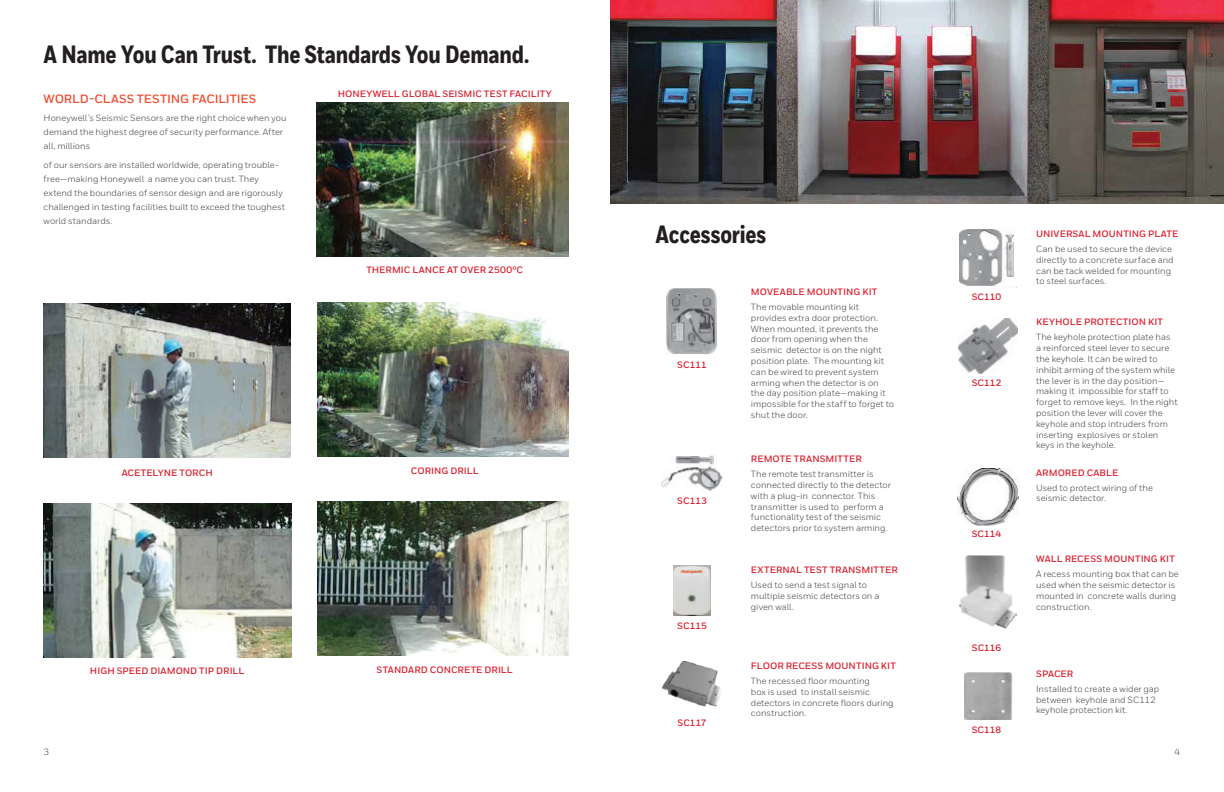
<style>
.page{position:relative;width:1224px;height:792px;background:#fff}
.page>*{position:absolute;margin:0;border:0;box-sizing:border-box;transform-origin:0 0}
.t1{font:800 25px "Honeywell Cond";letter-spacing:-.01em;color:#231f20}
.t2{font:700 12px "Honeywell Sans";letter-spacing:-.005em;color:#ef4c2f}
.t3{font:700 9.3px "Honeywell Sans";letter-spacing:.005em;color:#dc1f2e}
.t4{font:9px/10.8px "Honeywell Sans";color:#3e3e3f}
</style>
<div class="page">
<img style="left:44px;top:304px;width:247px;height:154px">
<img style="left:44px;top:503px;width:248px;height:154px">
<img style="left:317px;top:502px;width:251px;height:154px">
<img style="left:317px;top:302px;width:251px;height:154px">
<img style="left:316px;top:103px;width:252px;height:154px">
<img style="left:610px;top:0;width:614px;height:204px">
<img style="left:960px;top:555px;width:57px;height:73px">
<img style="left:666px;top:288px;width:51px;height:66px">
<img style="left:960px;top:230px;width:57px;height:58px">
<img style="left:959px;top:318px;width:59px;height:55px">
<img style="left:958px;top:468px;width:61px;height:57px">
<img style="left:964px;top:672px;width:48px;height:48px">
<img style="left:661px;top:455px;width:61px;height:35px">
<img style="left:673px;top:566px;width:37px;height:50px">
<img style="left:662px;top:662px;width:59px;height:45px">
<h1 class="t1" style="left:44px;top:39px;width:487px">A Name You Can Trust. The Standards You Demand.</h1>
<h2 class="t2" style="left:44px;top:91px;width:214px">WORLD-CLASS TESTING FACILITIES</h2>
<p class="t4" style="left:44px;top:111px;width:244px;line-height:14px">Honeywell’s Seismic Sensors are the right choice when you demand the highest degree of security performance. After all, millions</p>
<p class="t4" style="left:44px;top:158px;width:243px;line-height:14px">of our sensors are installed worldwide, operating trouble&shy;free—making Honeywell a name you can trust. They extend the boundaries of sensor design and are rigorously challenged in testing facilities built to exceed the toughest world standards.</p>
<p class="t3" style="left:338px;top:88px;width:216px">HONEYWELL GLOBAL SEISMIC TEST FACILITY</p>
<p class="t3" style="left:366px;top:264px;width:158px">THERMIC LANCE AT OVER 2500ºC</p>
<p class="t3" style="left:122px;top:467px;width:93px">ACETELYNE TORCH</p>
<p class="t3" style="left:411px;top:466px;width:69px">CORING DRILL</p>
<p class="t3" style="left:90px;top:665px;width:156px">HIGH SPEED DIAMOND TIP DRILL</p>
<p class="t3" style="left:377px;top:664px;width:138px">STANDARD CONCRETE DRILL</p>
<h1 class="t1" style="left:656px;top:220px;width:112px">Accessories</h1>
<p class="t3" style="left:677px;top:359px;width:31px">SC111</p>
<p class="t3" style="left:677px;top:495px;width:31px">SC113</p>
<p class="t3" style="left:677px;top:620px;width:31px">SC115</p>
<p class="t3" style="left:678px;top:718px;width:31px">SC117</p>
<p class="t3" style="left:751px;top:286px;width:128px">MOVEABLE MOUNTING KIT</p>
<p class="t4" style="left:751px;top:302px;width:145px">The movable mounting kit provides extra door protection.<br>When mounted, it prevents the door from opening when the seismic detector is on the night position plate. The mounting kit can be wired to prevent system arming when the detector is on the day position plate—making it impossible for the staff to forget to shut the door.</p>
<p class="t3" style="left:751px;top:453px;width:112px">REMOTE TRANSMITTER</p>
<p class="t4" style="left:751px;top:469px;width:142px">The remote test transmitter is connected directly to the detector with a plug-in connector. This transmitter is used to perform a functionality test of the seismic detectors prior to system arming.</p>
<p class="t3" style="left:751px;top:564px;width:148px">EXTERNAL TEST TRANSMITTER</p>
<p class="t4" style="left:751px;top:579px;width:130px">Used to send a test signal to multiple seismic detectors on a given wall.</p>
<p class="t3" style="left:751px;top:660px;width:146px">FLOOR RECESS MOUNTING KIT</p>
<p class="t4" style="left:751px;top:676px;width:144px">The recessed floor mounting<br>box is used to install seismic detectors in concrete floors during construction.</p>
<p class="t3" style="left:972px;top:291px;width:31px">SC110</p>
<p class="t3" style="left:972px;top:377px;width:31px">SC112</p>
<p class="t3" style="left:972px;top:528px;width:31px">SC114</p>
<p class="t3" style="left:972px;top:642px;width:31px">SC116</p>
<p class="t3" style="left:972px;top:724px;width:31px">SC118</p>
<p class="t3" style="left:1036px;top:228px;width:144px">UNIVERSAL MOUNTING PLATE</p>
<p class="t4" style="left:1036px;top:244px;width:139px">Can be used to secure the device directly to a concrete surface and can be tack welded for mounting to steel surfaces.</p>
<p class="t3" style="left:1036px;top:317px;width:128px">KEYHOLE PROTECTION KIT</p>
<p class="t4" style="left:1036px;top:332px;width:143px">The keyhole protection plate has a reinforced steel lever to secure the keyhole. It can be wired to inhibit arming of the system while the lever is in the day position— making it impossible for staff to forget to remove keys. In the night position the lever will cover the keyhole and stop intruders from inserting explosives or stolen keys in the keyhole.</p>
<p class="t3" style="left:1036px;top:467px;width:84px">ARMORED CABLE</p>
<p class="t4" style="left:1036px;top:482px;width:118px">Used to protect wiring of the seismic detector.</p>
<p class="t3" style="left:1036px;top:554px;width:140px">WALL RECESS MOUNTING KIT</p>
<p class="t4" style="left:1036px;top:569px;width:144px">A recess mounting box that can be used when the seismic detector is mounted in concrete walls during construction.</p>
<p class="t3" style="left:1036px;top:668px;width:39px">SPACER</p>
<p class="t4" style="left:1036px;top:683px;width:125px">Installed to create a wider gap between keyhole and SC112 keyhole protection kit.</p>
<p class="t4" style="left:44px;top:747px;width:7px">3</p>
<p class="t4" style="left:1174px;top:747px;width:7px">4</p>
</div>
